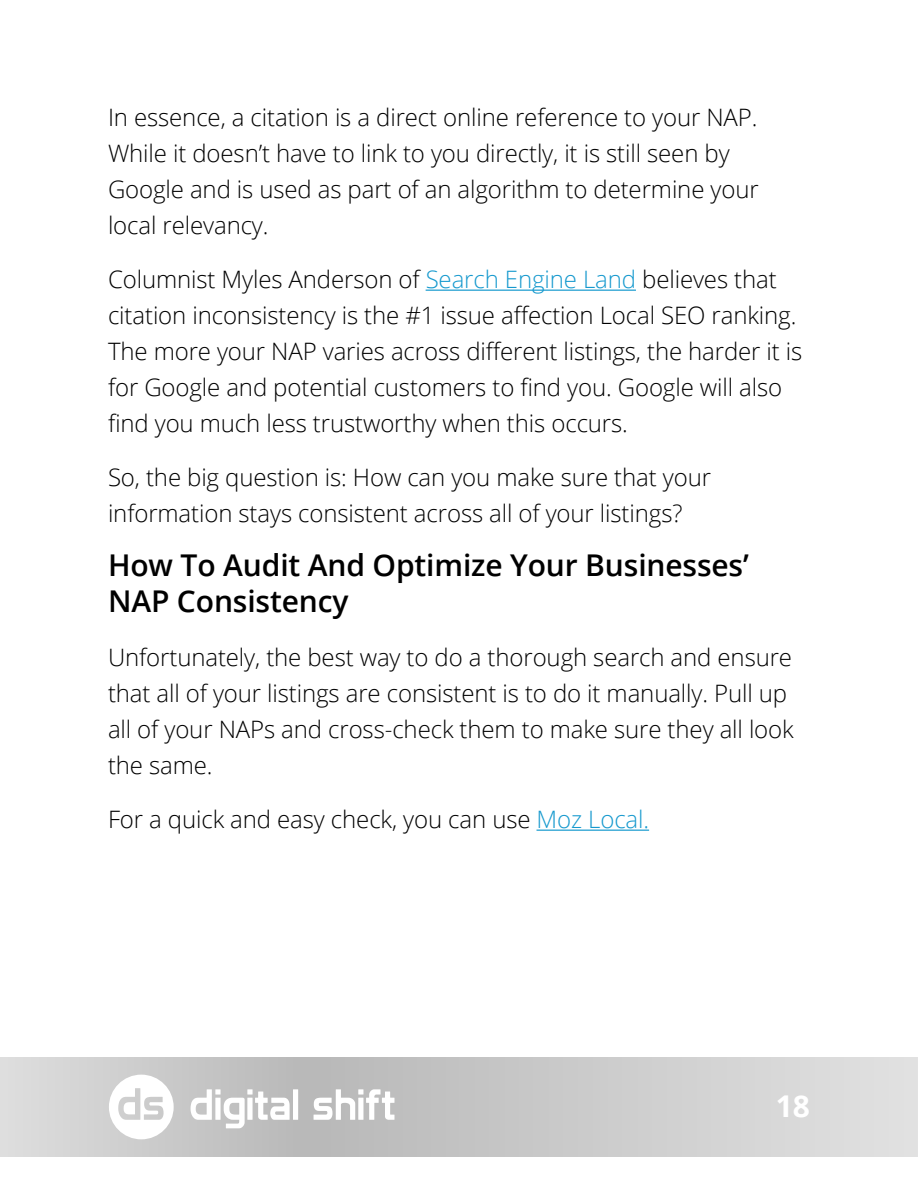
<style>
.page{position:relative;width:918px;height:1188px;background:#fff}
.page>*{position:absolute;margin:0;border:0;box-sizing:border-box;transform-origin:0 0}
.t1{font:600 30px/36px "Open Sans";letter-spacing:-.005em;color:#000}
.t2{font:700 30px "Open Sans";color:#fff}
.t3{font:300 24px/36px "Open Sans";letter-spacing:-.005em;color:#000}
.s1{color:#1699ce}
</style>
<div class="page">
<svg style="left:0;top:1057px;width:918px;height:99px;background:#cdcdcd"></svg>
<svg style="left:191px;top:1089px;width:107px;height:39px"></svg>
<svg style="left:314px;top:1089px;width:80px;height:31px"></svg>
<svg style="left:109px;top:1075px;width:65px;height:64px"></svg>
<hr style="left:426px;top:290px;width:210px;height:1px;background:#1699ce">
<hr style="left:537px;top:830px;width:112px;height:1px;background:#1699ce">
<p class="t3" style="left:108px;top:99px;width:652px">In essence, a citation is a direct online reference to your NAP.<br>While it doesn’t have to link to you directly, it is still seen by Google and is used as part of an algorithm to determine your local relevancy.</p>
<p class="t3" style="left:108px;top:261px;width:696px">Columnist Myles Anderson of <span class="s1">Search Engine Land</span> believes that citation inconsistency is the #1 issue affection Local SEO ranking.<br>The more your NAP varies across different listings, the harder it is for Google and potential customers to find you. Google will also find you much less trustworthy when this occurs.</p>
<p class="t3" style="left:108px;top:462px;width:605px">So, the big question is: How can you make sure that your information stays consistent across all of your listings?</p>
<p class="t1" style="left:108px;top:550px;width:642px">How To Audit And Optimize Your Businesses’<br>NAP Consistency</p>
<p class="t3" style="left:108px;top:639px;width:687px">Unfortunately, the best way to do a thorough search and ensure that all of your listings are consistent is to do it manually. Pull up all of your NAPs and cross-check them to make sure they all look the same.</p>
<p class="t3" style="left:108px;top:801px;width:543px">For a quick and easy check, you can use <span class="s1">Moz Local.</span></p>
<p class="t2" style="left:776px;top:1094px;width:36px">18</p>
</div>
